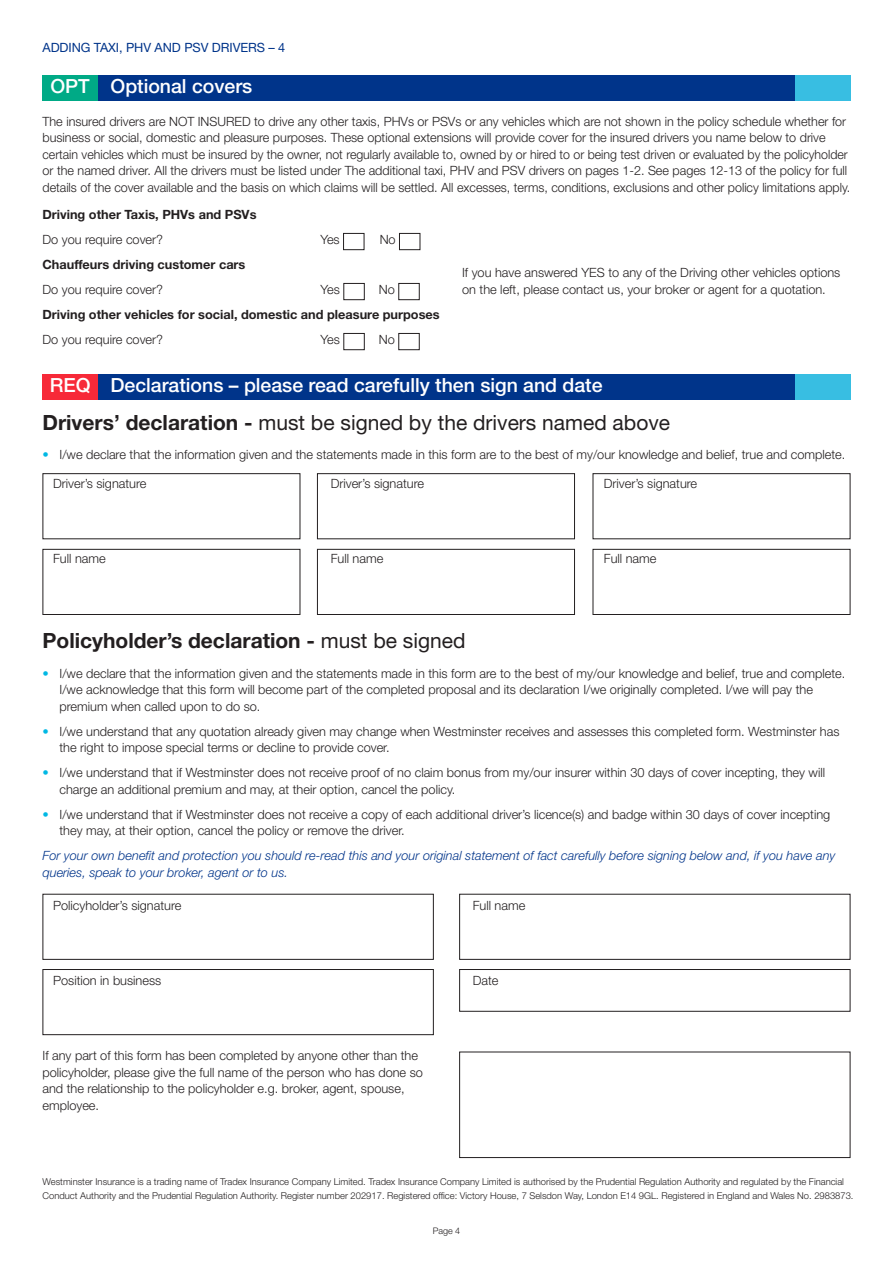
<style>
.page{position:relative;width:893px;height:1263px;background:#fff}
.page>*{position:absolute;margin:0;border:0;box-sizing:border-box;transform-origin:0 0}
.t1{font:21px "Helvetica Neue";color:#231f20}
.t2{font:700 21px "Helvetica Neue";color:#231f20}
.t3{font:500 19.5px "Helvetica Neue";color:#fff}
.t4{font:300 12.75px/16.5px "Helvetica Neue";color:#231f20}
.t5{font:italic 300 12.75px/16.5px "Helvetica Neue";color:#00348a}
.t6{font:700 12.75px "Helvetica Neue";color:#231f20}
.t7{font:12.75px "Helvetica Neue";letter-spacing:-.005em;color:#00348a}
.t8{font:300 9.45px/14.1px "Helvetica Neue";color:#231f20}
.t9{font:300 9px "Helvetica Neue";color:#231f20}
.s1{font-weight:700}
.s2{color:#00b8e4}
.s3{font-weight:400}
</style>
<div class="page">
<div style="left:98px;top:75px;width:752px;height:26px;background:#00348a"></div>
<div style="left:43px;top:75px;width:55px;height:26px;background:#00aa86"></div>
<div style="left:795px;top:75px;width:55px;height:26px;background:#38bee2"></div>
<div style="left:343px;top:233px;width:21px;height:17px;border:1px solid #231f20"></div>
<div style="left:399px;top:233px;width:21px;height:17px;border:1px solid #231f20"></div>
<div style="left:343px;top:283px;width:22px;height:17px;border:1px solid #231f20"></div>
<div style="left:398px;top:283px;width:22px;height:17px;border:1px solid #231f20"></div>
<div style="left:343px;top:333px;width:22px;height:17px;border:1px solid #231f20"></div>
<div style="left:398px;top:333px;width:22px;height:17px;border:1px solid #231f20"></div>
<div style="left:98px;top:374px;width:752px;height:26px;background:#00348a"></div>
<div style="left:43px;top:374px;width:55px;height:26px;background:#f72938"></div>
<div style="left:795px;top:374px;width:55px;height:26px;background:#38bee2"></div>
<div style="left:43px;top:894px;width:391px;height:66px;border:1px solid #231f20"></div>
<div style="left:459px;top:894px;width:391px;height:66px;border:1px solid #231f20"></div>
<div style="left:43px;top:969px;width:391px;height:66px;border:1px solid #231f20"></div>
<div style="left:459px;top:1051px;width:391px;height:107px;border:1px solid #231f20"></div>
<div style="left:459px;top:969px;width:391px;height:43px;border:1px solid #231f20"></div>
<div style="left:43px;top:473px;width:257px;height:66px;border:1px solid #231f20"></div>
<div style="left:43px;top:549px;width:257px;height:66px;border:1px solid #231f20"></div>
<div style="left:317px;top:473px;width:258px;height:66px;border:1px solid #231f20"></div>
<div style="left:317px;top:549px;width:258px;height:66px;border:1px solid #231f20"></div>
<div style="left:593px;top:473px;width:257px;height:66px;border:1px solid #231f20"></div>
<div style="left:593px;top:549px;width:257px;height:66px;border:1px solid #231f20"></div>
<p class="t7" style="left:43px;top:43px;width:244px">ADDING TAXI, PHV AND PSV DRIVERS – 4</p>
<h2 class="t3" style="left:50px;top:79px;width:203px">OPT Optional covers</h2>
<p class="t4" style="left:43px;top:114px;width:809px">The insured drivers are NOT INSURED to drive any other taxis, PHVs or PSVs or any vehicles which are not shown in the policy schedule whether for business or social, domestic and pleasure purposes. These optional extensions will provide cover for the insured drivers you name below to drive certain vehicles which must be insured by the owner, not regularly available to, owned by or hired to or being test driven or evaluated by the policyholder or the named driver. All the drivers must be listed under The additional taxi, PHV and PSV drivers on pages 1-2. See pages 12-13 of the policy for full details of the cover available and the basis on which claims will be settled. All excesses, terms, conditions, exclusions and other policy limitations apply.</p>
<p class="t6" style="left:43px;top:210px;width:215px">Driving other Taxis, PHVs and PSVs</p>
<p class="t4" style="left:43px;top:232px;width:122px">Do you require cover?</p>
<p class="t4" style="left:321px;top:232px;width:21px">Yes</p>
<p class="t4" style="left:380px;top:232px;width:17px">No</p>
<p class="t6" style="left:43px;top:260px;width:204px">Chauffeurs driving customer cars</p>
<p class="t4" style="left:462px;top:265px;width:380px">If you have answered YES to any of the Driving other vehicles options</p>
<p class="t4" style="left:43px;top:282px;width:122px">Do you require cover?</p>
<p class="t4" style="left:321px;top:282px;width:21px">Yes</p>
<p class="t4" style="left:379px;top:282px;width:18px">No</p>
<p class="t4" style="left:462px;top:282px;width:365px">on the left, please contact us, your broker or agent for a quotation.</p>
<p class="t6" style="left:43px;top:310px;width:399px">Driving other vehicles for social, domestic and pleasure purposes</p>
<p class="t4" style="left:43px;top:332px;width:122px">Do you require cover?</p>
<p class="t4" style="left:321px;top:332px;width:21px">Yes</p>
<p class="t4" style="left:379px;top:332px;width:18px">No</p>
<h2 class="t3" style="left:50px;top:378px;width:554px">REQ Declarations – please read carefully then sign and date</h2>
<h1 class="t1" style="left:43px;top:415px;width:629px"><span class="s1">Drivers’ declaration -</span> must be signed by the drivers named above</h1>
<p class="t4" style="left:43px;top:448px;width:804px"><span class="s2">•</span> I/we declare that the information given and the statements made in this form are to the best of my/our knowledge and belief, true and complete.</p>
<p class="t4" style="left:53px;top:477px;width:95px">Driver’s signature</p>
<p class="t4" style="left:331px;top:477px;width:95px">Driver’s signature</p>
<p class="t4" style="left:604px;top:477px;width:95px">Driver’s signature</p>
<p class="t4" style="left:53px;top:552px;width:54px">Full name</p>
<p class="t4" style="left:331px;top:552px;width:54px">Full name</p>
<p class="t4" style="left:604px;top:552px;width:54px">Full name</p>
<h1 class="t2" style="left:43px;top:633px;width:425px">Policyholder’s declaration - <span class="s3">must be signed</span></h1>
<p class="t4" style="left:60px;top:666px;width:787px;text-indent:-17px"><span class="s2">•</span> I/we declare that the information given and the statements made in this form are to the best of my/our knowledge and belief, true and complete.<br>I/we acknowledge that this form will become part of the completed proposal and its declaration I/we originally completed. I/we will pay the premium when called upon to do so.</p>
<p class="t4" style="left:60px;top:724px;width:781px;text-indent:-17px"><span class="s2">•</span> I/we understand that any quotation already given may change when Westminster receives and assesses this completed form. Westminster has the right to impose special terms or decline to provide cover.</p>
<p class="t4" style="left:60px;top:765px;width:767px;text-indent:-17px"><span class="s2">•</span> I/we understand that if Westminster does not receive proof of no claim bonus from my/our insurer within 30 days of cover incepting, they will charge an additional premium and may, at their option, cancel the policy.</p>
<p class="t4" style="left:60px;top:807px;width:772px;text-indent:-17px"><span class="s2">•</span> I/we understand that if Westminster does not receive a copy of each additional driver’s licence(s) and badge within 30 days of cover incepting they may, at their option, cancel the policy or remove the driver.</p>
<p class="t5" style="left:43px;top:848px;width:794px">For your own benefit and protection you should re-read this and your original statement of fact carefully before signing below and, if you have any queries, speak to your broker, agent or to us.</p>
<p class="t4" style="left:53px;top:898px;width:130px">Policyholder’s signature</p>
<p class="t4" style="left:473px;top:898px;width:54px">Full name</p>
<p class="t4" style="left:53px;top:973px;width:110px">Position in business</p>
<p class="t4" style="left:473px;top:973px;width:27px">Date</p>
<p class="t4" style="left:43px;top:1048px;width:382px">If any part of this form has been completed by anyone other than the policyholder, please give the full name of the person who has done so and the relationship to the policyholder e.g. broker, agent, spouse, employee.</p>
<p class="t8" style="left:43px;top:1175px;width:812px">Westminster Insurance is a trading name of Tradex Insurance Company Limited. Tradex Insurance Company Limited is authorised by the Prudential Regulation Authority and regulated by the Financial<br>Conduct Authority and the Prudential Regulation Authority. Register number 202917. Registered office: Victory House, 7 Selsdon Way, London E14 9GL. Registered in England and Wales No. 2983873.</p>
<p class="t9" style="left:433px;top:1227px;width:29px">Page 4</p>
</div>
